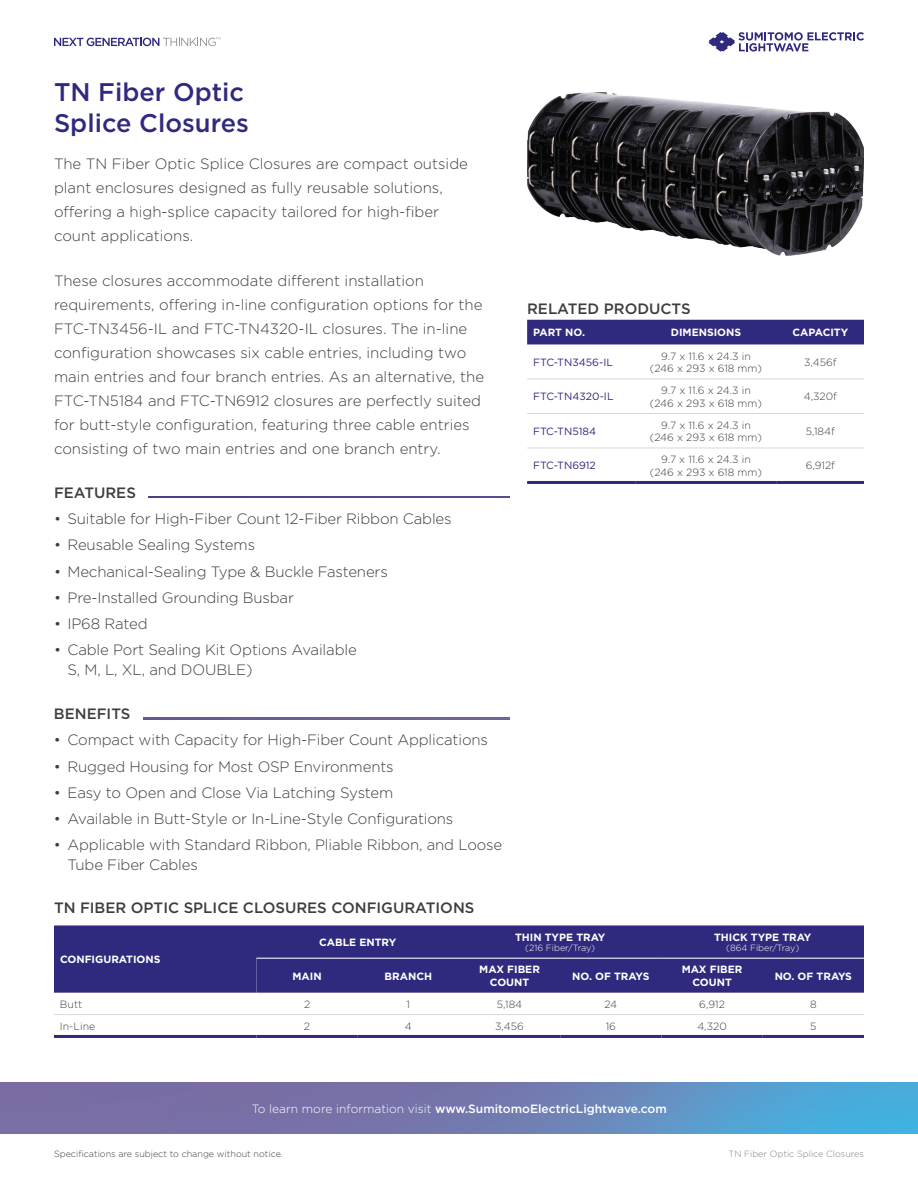
<style>
.page{position:relative;width:918px;height:1188px;background:#fff}
.page>*{position:absolute;margin:0;border:0;box-sizing:border-box;transform-origin:0 0}
.t1{font:500 25.5px/30.6px "Gotham";color:#302a7e}
.t2{font:300 15px/24px "Gotham";letter-spacing:-.01em;color:#3e3e3f}
.t3{font:500 15px "Gotham";color:#3e3e3f}
.t4{font:500 12px "Gotham";color:#fff}
.t5{font:300 10.5px/12.6px "Gotham";color:#3e3e3f;text-align:center}
.t6{font:700 10.5px/12.6px "Gotham";color:#fff;text-align:center}
.t7{font:10.5px "Gotham";color:#302a7e}
.t8{font:300 9px "Gotham";color:#3e3e3f}
.t9{font:300 9px "Gotham";color:#fff}
.t10{font:300 9px "Gotham";color:#808285}
.s1{font-weight:300}
</style>
<div class="page">
<hr style="left:148px;top:496px;width:361px;height:2px;background:#54428e">
<hr style="left:144px;top:717px;width:365px;height:2px;background:#6f5d9a">
<img style="left:528px;top:92px;width:336px;height:163px">
<div style="left:527px;top:320px;width:337px;height:24px;background:#302a7e"></div>
<hr style="left:527px;top:481px;width:108px;height:3px;background:#302a7e">
<hr style="left:635px;top:481px;width:142px;height:3px;background:#302a7e">
<hr style="left:777px;top:481px;width:87px;height:3px;background:#302a7e">
<hr style="left:527px;top:379px;width:108px;height:1px;background:#dad8d8">
<hr style="left:635px;top:379px;width:142px;height:1px;background:#dad8d8">
<hr style="left:777px;top:379px;width:87px;height:1px;background:#dad8d8">
<hr style="left:527px;top:413px;width:108px;height:1px;background:#dad8d8">
<hr style="left:635px;top:413px;width:142px;height:1px;background:#dad8d8">
<hr style="left:777px;top:413px;width:87px;height:1px;background:#dad8d8">
<hr style="left:527px;top:448px;width:108px;height:1px;background:#dad8d8">
<hr style="left:635px;top:448px;width:142px;height:1px;background:#dad8d8">
<hr style="left:777px;top:448px;width:87px;height:1px;background:#dad8d8">
<div style="left:54px;top:925px;width:810px;height:68px;background:#302a7e"></div>
<div style="left:256px;top:959px;width:608px;height:34px;background:#302a7e"></div>
<hr style="left:54px;top:1035px;width:202px;height:3px;background:#302a7e">
<hr style="left:256px;top:1035px;width:102px;height:3px;background:#302a7e">
<hr style="left:358px;top:1035px;width:101px;height:3px;background:#302a7e">
<hr style="left:459px;top:1035px;width:101px;height:3px;background:#302a7e">
<hr style="left:560px;top:1035px;width:102px;height:3px;background:#302a7e">
<hr style="left:662px;top:1035px;width:101px;height:3px;background:#302a7e">
<hr style="left:763px;top:1035px;width:101px;height:3px;background:#302a7e">
<hr style="left:54px;top:1014px;width:202px;height:1px;background:#dad8d8">
<hr style="left:256px;top:1014px;width:102px;height:1px;background:#dad8d8">
<hr style="left:358px;top:1014px;width:101px;height:1px;background:#dad8d8">
<hr style="left:459px;top:1014px;width:101px;height:1px;background:#dad8d8">
<hr style="left:560px;top:1014px;width:102px;height:1px;background:#dad8d8">
<hr style="left:662px;top:1014px;width:101px;height:1px;background:#dad8d8">
<hr style="left:763px;top:1014px;width:101px;height:1px;background:#dad8d8">
<hr style="left:256px;top:958px;width:102px;height:1px;background:#fff">
<hr style="left:358px;top:958px;width:101px;height:1px;background:#fff">
<hr style="left:459px;top:958px;width:101px;height:1px;background:#fff">
<hr style="left:560px;top:958px;width:102px;height:1px;background:#fff">
<hr style="left:662px;top:958px;width:101px;height:1px;background:#fff">
<hr style="left:763px;top:958px;width:101px;height:1px;background:#fff">
<svg style="left:0;top:1082px;width:918px;height:52px;background:#6a82b6"></svg>
<svg style="left:708px;top:32px;width:156px;height:20px"></svg>
<svg style="left:54px;top:37px;width:166px;height:9px"></svg>
<h1 class="t1" style="left:54px;top:77px;width:196px">TN Fiber Optic<br>Splice Closures</h1>
<p class="t2" style="left:54px;top:152px;width:416px">The TN Fiber Optic Splice Closures are compact outside plant enclosures designed as fully reusable solutions, offering a high-splice capacity tailored for high-fiber count applications.</p>
<p class="t2" style="left:54px;top:268px;width:432px">These closures accommodate different installation requirements, offering in-line configuration options for the FTC-TN3456-IL and FTC-TN4320-IL closures. The in-line configuration showcases six cable entries, including two main entries and four branch entries. As an alternative, the FTC-TN5184 and FTC-TN6912 closures are perfectly suited for butt-style configuration, featuring three cable entries consisting of two main entries and one branch entry.</p>
<p class="t3" style="left:54px;top:483px;width:83px">FEATURES</p>
<p class="t2" style="left:54px;top:507px;width:399px">• Suitable for High-Fiber Count 12-Fiber Ribbon Cables</p>
<p class="t2" style="left:54px;top:533px;width:203px">• Reusable Sealing Systems</p>
<p class="t2" style="left:54px;top:559px;width:335px">• Mechanical-Sealing Type &amp; Buckle Fasteners</p>
<p class="t2" style="left:54px;top:585px;width:242px">• Pre-Installed Grounding Busbar</p>
<p class="t2" style="left:54px;top:612px;width:95px">• IP68 Rated</p>
<p class="t2" style="left:67px;top:640px;width:291px;line-height:19.5px;text-indent:-13px">• Cable Port Sealing Kit Options Available<br>S, M, L, XL, and DOUBLE)</p>
<p class="t3" style="left:54px;top:704px;width:78px">BENEFITS</p>
<p class="t2" style="left:54px;top:728px;width:435px">• Compact with Capacity for High-Fiber Count Applications</p>
<p class="t2" style="left:54px;top:754px;width:341px">• Rugged Housing for Most OSP Environments</p>
<p class="t2" style="left:54px;top:780px;width:341px">• Easy to Open and Close Via Latching System</p>
<p class="t2" style="left:54px;top:807px;width:401px">• Available in Butt-Style or In-Line-Style Configurations</p>
<p class="t2" style="left:67px;top:835px;width:436px;line-height:19.5px;text-indent:-14px">• Applicable with Standard Ribbon, Pliable Ribbon, and Loose<br>Tube Fiber Cables</p>
<p class="t3" style="left:54px;top:898px;width:422px">TN FIBER OPTIC SPLICE CLOSURES CONFIGURATIONS</p>
<p class="t6" style="left:60px;top:953px;width:102px">CONFIGURATIONS</p>
<p class="t6" style="left:319px;top:936px;width:79px">CABLE ENTRY</p>
<p class="t3" style="left:527px;top:299px;width:165px">RELATED PRODUCTS</p>
<p class="t6" style="left:533px;top:326px;width:53px">PART NO.</p>
<p class="t6" style="left:671px;top:326px;width:72px">DIMENSIONS</p>
<p class="t6" style="left:793px;top:326px;width:57px">CAPACITY</p>
<p class="t7" style="left:533px;top:355px;width:81px">FTC-TN3456-IL</p>
<p class="t5" style="left:650px;top:349px;width:114px">9.7 x 11.6 x 24.3 in (246 x 293 x 618 mm)</p>
<p class="t5" style="left:804px;top:356px;width:34px">3,456f</p>
<p class="t7" style="left:533px;top:390px;width:82px">FTC-TN4320-IL</p>
<p class="t5" style="left:650px;top:384px;width:114px">9.7 x 11.6 x 24.3 in (246 x 293 x 618 mm)</p>
<p class="t5" style="left:804px;top:390px;width:35px">4,320f</p>
<p class="t7" style="left:533px;top:424px;width:65px">FTC-TN5184</p>
<p class="t5" style="left:650px;top:418px;width:114px">9.7 x 11.6 x 24.3 in (246 x 293 x 618 mm)</p>
<p class="t5" style="left:806px;top:425px;width:31px">5,184f</p>
<p class="t7" style="left:533px;top:459px;width:64px">FTC-TN6912</p>
<p class="t5" style="left:650px;top:453px;width:114px">9.7 x 11.6 x 24.3 in (246 x 293 x 618 mm)</p>
<p class="t5" style="left:806px;top:459px;width:31px">6,912f</p>
<p class="t6" style="left:515px;top:931px;width:92px">THIN TYPE TRAY</p>
<p class="t9" style="left:525px;top:943px;width:71px">(216 Fiber/Tray)</p>
<p class="t6" style="left:714px;top:931px;width:99px">THICK TYPE TRAY</p>
<p class="t9" style="left:726px;top:943px;width:75px">(864 Fiber/Tray)</p>
<p class="t6" style="left:293px;top:970px;width:31px">MAIN</p>
<p class="t6" style="left:385px;top:970px;width:49px">BRANCH</p>
<p class="t6" style="left:479px;top:963px;width:62px">MAX FIBER<br>COUNT</p>
<p class="t6" style="left:572px;top:970px;width:79px">NO. OF TRAYS</p>
<p class="t6" style="left:682px;top:963px;width:62px">MAX FIBER<br>COUNT</p>
<p class="t6" style="left:775px;top:970px;width:79px">NO. OF TRAYS</p>
<p class="t5" style="left:60px;top:998px;width:24px">Butt</p>
<p class="t5" style="left:304px;top:998px;width:8px">2</p>
<p class="t5" style="left:407px;top:998px;width:5px">1</p>
<p class="t5" style="left:497px;top:998px;width:27px">5,184</p>
<p class="t5" style="left:604px;top:998px;width:14px">24</p>
<p class="t5" style="left:699px;top:998px;width:27px">6,912</p>
<p class="t5" style="left:810px;top:998px;width:8px">8</p>
<p class="t5" style="left:60px;top:1019px;width:37px">In-Line</p>
<p class="t5" style="left:304px;top:1019px;width:8px">2</p>
<p class="t5" style="left:405px;top:1019px;width:8px">4</p>
<p class="t5" style="left:495px;top:1019px;width:30px">3,456</p>
<p class="t5" style="left:606px;top:1019px;width:12px">16</p>
<p class="t5" style="left:697px;top:1019px;width:31px">4,320</p>
<p class="t5" style="left:810px;top:1019px;width:8px">5</p>
<p class="t4" style="left:252px;top:1101px;width:417px"><span class="s1">To learn more information visit</span> www.SumitomoElectricLightwave.com</p>
<p class="t8" style="left:54px;top:1148px;width:230px">Specifications are subject to change without notice.</p>
<p class="t10" style="left:729px;top:1148px;width:137px">TN Fiber Optic Splice Closures</p>
</div>
